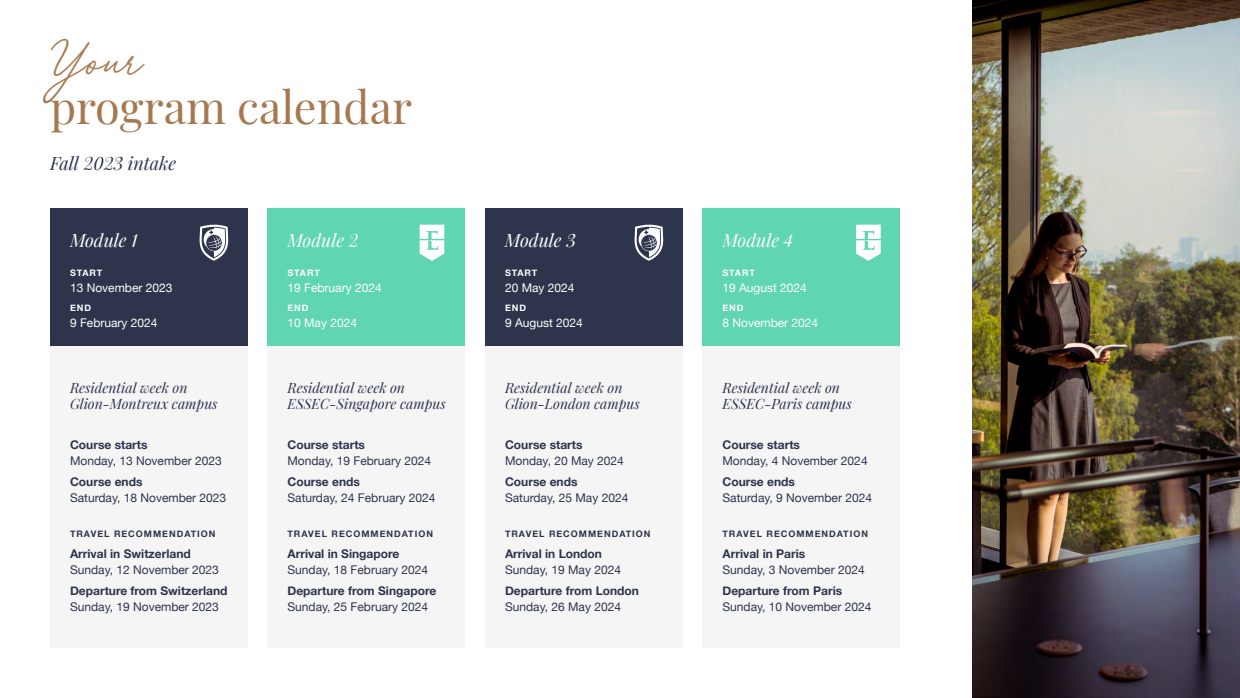
<style>
.page{position:relative;width:1240px;height:698px;background:#fff}
.page>*{position:absolute;margin:0;border:0;box-sizing:border-box;transform-origin:0 0}
.t1{font:45px "Playfair Display";color:#a77850}
.t2{font:45px "Red Vevet";color:#a77850}
.t3{font:italic 18px "Playfair Display";color:#fff}
.t4{font:italic 18px "Playfair Display";color:#2d344c}
.t5{font:italic 14px/16.8px "Playfair Display";color:#2d344c}
.t6{font:12px "Helvetica Neue";color:#2d344c}
.t7{font:700 12px "Helvetica Neue";color:#2d344c}
.t8{font:12px "Helvetica Neue";color:#fff}
.t9{font:700 9px "Helvetica Neue";letter-spacing:.11em;color:#2d344c}
.t10{font:700 9px "Helvetica Neue";letter-spacing:.11em;color:#fff}
</style>
<div class="page">
<div style="left:50px;top:208px;width:198px;height:159px;background:#2d344c"></div>
<div style="left:268px;top:208px;width:197px;height:159px;background:#5fd5b1"></div>
<div style="left:485px;top:208px;width:197px;height:159px;background:#2d344c"></div>
<div style="left:702px;top:208px;width:198px;height:159px;background:#5fd5b1"></div>
<div style="left:50px;top:347px;width:198px;height:301px;background:#f6f5f6"></div>
<div style="left:268px;top:347px;width:197px;height:301px;background:#f6f5f6"></div>
<div style="left:485px;top:347px;width:197px;height:301px;background:#f6f5f6"></div>
<div style="left:702px;top:347px;width:198px;height:301px;background:#f6f5f6"></div>
<img style="left:972px;top:0;width:268px;height:698px">
<svg style="left:200px;top:224px;width:28px;height:37px"></svg>
<svg style="left:635px;top:224px;width:28px;height:37px"></svg>
<svg style="left:420px;top:225px;width:24px;height:36px"></svg>
<svg style="left:856px;top:225px;width:25px;height:36px"></svg>
<h1 class="t2" style="left:50px;top:29px;width:94px">Your</h1>
<h1 class="t1" style="left:50px;top:72px;width:364px">program calendar</h1>
<h2 class="t4" style="left:50px;top:149px;width:128px">Fall 2023 intake</h2>
<h2 class="t3" style="left:70px;top:227px;width:69px">Module 1</h2>
<h2 class="t3" style="left:287px;top:227px;width:73px">Module 2</h2>
<h2 class="t3" style="left:505px;top:227px;width:72px">Module 3</h2>
<h2 class="t3" style="left:722px;top:227px;width:72px">Module 4</h2>
<p class="t10" style="left:70px;top:266px;width:34px">START</p>
<p class="t8" style="left:70px;top:279px;width:104px">13 November 2023</p>
<p class="t10" style="left:70px;top:301px;width:23px">END</p>
<p class="t8" style="left:70px;top:314px;width:89px">9 February 2024</p>
<p class="t10" style="left:288px;top:266px;width:34px">START</p>
<p class="t8" style="left:288px;top:279px;width:96px">19 February 2024</p>
<p class="t10" style="left:288px;top:301px;width:23px">END</p>
<p class="t8" style="left:288px;top:314px;width:71px">10 May 2024</p>
<p class="t10" style="left:505px;top:266px;width:34px">START</p>
<p class="t8" style="left:505px;top:279px;width:71px">20 May 2024</p>
<p class="t10" style="left:505px;top:301px;width:23px">END</p>
<p class="t8" style="left:505px;top:314px;width:79px">9 August 2024</p>
<p class="t10" style="left:722px;top:266px;width:34px">START</p>
<p class="t8" style="left:722px;top:279px;width:86px">19 August 2024</p>
<p class="t10" style="left:722px;top:301px;width:23px">END</p>
<p class="t8" style="left:722px;top:314px;width:97px">8 November 2024</p>
<p class="t5" style="left:70px;top:378px;width:149px">Residential week on<br>Glion-Montreux campus</p>
<p class="t5" style="left:288px;top:378px;width:160px">Residential week on<br>ESSEC-Singapore campus</p>
<p class="t5" style="left:505px;top:378px;width:136px">Residential week on<br>Glion-London campus</p>
<p class="t5" style="left:723px;top:378px;width:131px">Residential week on<br>ESSEC-Paris campus</p>
<p class="t7" style="left:70px;top:435px;width:79px">Course starts</p>
<p class="t6" style="left:70px;top:452px;width:153px">Monday, 13 November 2023</p>
<p class="t7" style="left:70px;top:472px;width:74px">Course ends</p>
<p class="t6" style="left:70px;top:489px;width:158px">Saturday, 18 November 2023</p>
<p class="t9" style="left:70px;top:527px;width:147px">TRAVEL RECOMMENDATION</p>
<p class="t7" style="left:70px;top:544px;width:122px">Arrival in Switzerland</p>
<p class="t6" style="left:70px;top:561px;width:150px">Sunday, 12 November 2023</p>
<p class="t7" style="left:70px;top:581px;width:159px">Departure from Switzerland</p>
<p class="t6" style="left:70px;top:598px;width:150px">Sunday, 19 November 2023</p>
<p class="t7" style="left:288px;top:435px;width:79px">Course starts</p>
<p class="t6" style="left:288px;top:452px;width:145px">Monday, 19 February 2024</p>
<p class="t7" style="left:288px;top:472px;width:74px">Course ends</p>
<p class="t6" style="left:288px;top:489px;width:150px">Saturday, 24 February 2024</p>
<p class="t9" style="left:288px;top:527px;width:147px">TRAVEL RECOMMENDATION</p>
<p class="t7" style="left:288px;top:544px;width:113px">Arrival in Singapore</p>
<p class="t6" style="left:288px;top:561px;width:142px">Sunday, 18 February 2024</p>
<p class="t7" style="left:288px;top:581px;width:150px">Departure from Singapore</p>
<p class="t6" style="left:288px;top:598px;width:142px">Sunday, 25 February 2024</p>
<p class="t7" style="left:505px;top:435px;width:79px">Course starts</p>
<p class="t6" style="left:505px;top:452px;width:120px">Monday, 20 May 2024</p>
<p class="t7" style="left:505px;top:472px;width:74px">Course ends</p>
<p class="t6" style="left:505px;top:489px;width:125px">Saturday, 25 May 2024</p>
<p class="t9" style="left:505px;top:527px;width:147px">TRAVEL RECOMMENDATION</p>
<p class="t7" style="left:505px;top:544px;width:99px">Arrival in London</p>
<p class="t6" style="left:505px;top:561px;width:118px">Sunday, 19 May 2024</p>
<p class="t7" style="left:505px;top:581px;width:136px">Departure from London</p>
<p class="t6" style="left:505px;top:598px;width:118px">Sunday, 26 May 2024</p>
<p class="t7" style="left:722px;top:435px;width:79px">Course starts</p>
<p class="t6" style="left:722px;top:452px;width:147px">Monday, 4 November 2024</p>
<p class="t7" style="left:722px;top:472px;width:74px">Course ends</p>
<p class="t6" style="left:722px;top:489px;width:151px">Saturday, 9 November 2024</p>
<p class="t9" style="left:722px;top:527px;width:147px">TRAVEL RECOMMENDATION</p>
<p class="t7" style="left:722px;top:544px;width:84px">Arrival in Paris</p>
<p class="t6" style="left:722px;top:561px;width:144px">Sunday, 3 November 2024</p>
<p class="t7" style="left:722px;top:581px;width:121px">Departure from Paris</p>
<p class="t6" style="left:722px;top:598px;width:150px">Sunday, 10 November 2024</p>
</div>
